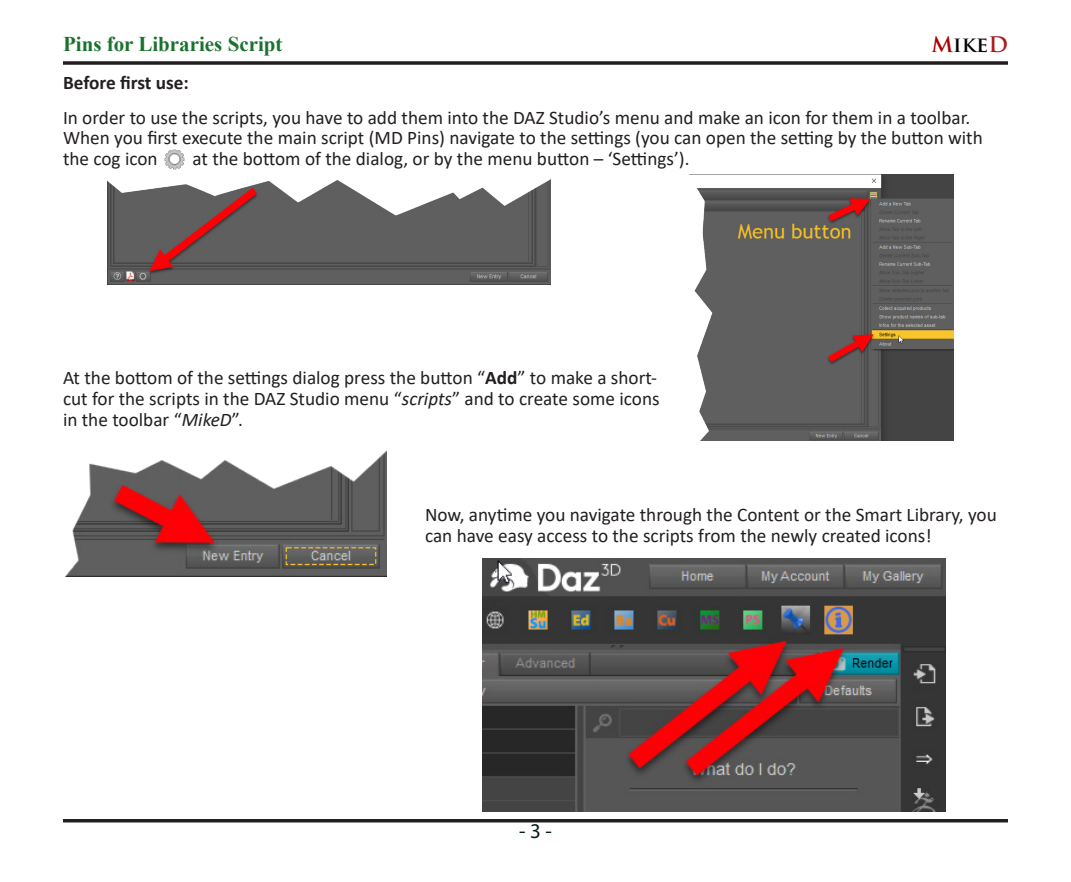
<style>
.page{position:relative;width:1071px;height:882px;background:#fff}
.page>*{position:absolute;margin:0;border:0;box-sizing:border-box;transform-origin:0 0}
.t1{font:700 21px "Times New Roman";color:#19732d}
.t2{font:700 21px "Trajan Pro";color:#040503}
.t3{font:21px "Myriad Pro";color:#051c20}
.t4{font:19.25px/20.8px "Calibri";color:#231f20}
.t5{font:700 19.25px "Calibri";letter-spacing:-.005em;color:#231f20}
.s1{color:#a00}
.s2{color:#a91d21}
.s3{font-weight:700}
.s4{font-style:italic}
</style>
<div class="page">
<svg style="left:63px;top:61px;width:945px;height:4px;background:#3e3a3b"></svg>
<hr style="left:63px;top:819px;width:945px;height:3px;background:#231f20">
<img style="left:165px;top:149px;width:20px;height:20px">
<img style="left:108px;top:178px;width:443px;height:106px">
<img style="left:689px;top:174px;width:265px;height:267px">
<img style="left:65px;top:451px;width:321px;height:126px">
<img style="left:483px;top:559px;width:462px;height:253px">
<p class="t1" style="left:63px;top:29px;width:221px">Pins for Libraries Script</p>
<p class="t2" style="left:931px;top:32px;width:78px"><span class="s1">M</span>ike<span class="s2">D</span></p>
<p class="t5" style="left:63px;top:69px;width:127px">Before first use:</p>
<p class="t4" style="left:63px;top:106px;width:921px">In order to use the scripts, you have to add them into the DAZ Studio’s menu and make an icon for them in a toolbar.<br>When you first execute the main script (MD Pins) navigate to the settings (you can open the setting by the button with the cog icon</p>
<p class="t4" style="left:192px;top:148px;width:499px">at the bottom of the dialog, or by the menu button – ‘Settings’).</p>
<p class="t4" style="left:63px;top:367px;width:598px">At the bottom of the settings dialog press the button “<span class="s3">Add</span>” to make a short&shy;cut for the scripts in the DAZ Studio menu “<span class="s4">scripts</span>” and to create some icons in the toolbar “<span class="s4">MikeD</span>”.</p>
<p class="t4" style="left:425px;top:504px;width:573px">Now, anytime you navigate through the Content or the Smart Library, you can have easy access to the scripts from the newly created icons!</p>
<p class="t3" style="left:519px;top:818px;width:34px">- 3 -</p>
</div>
